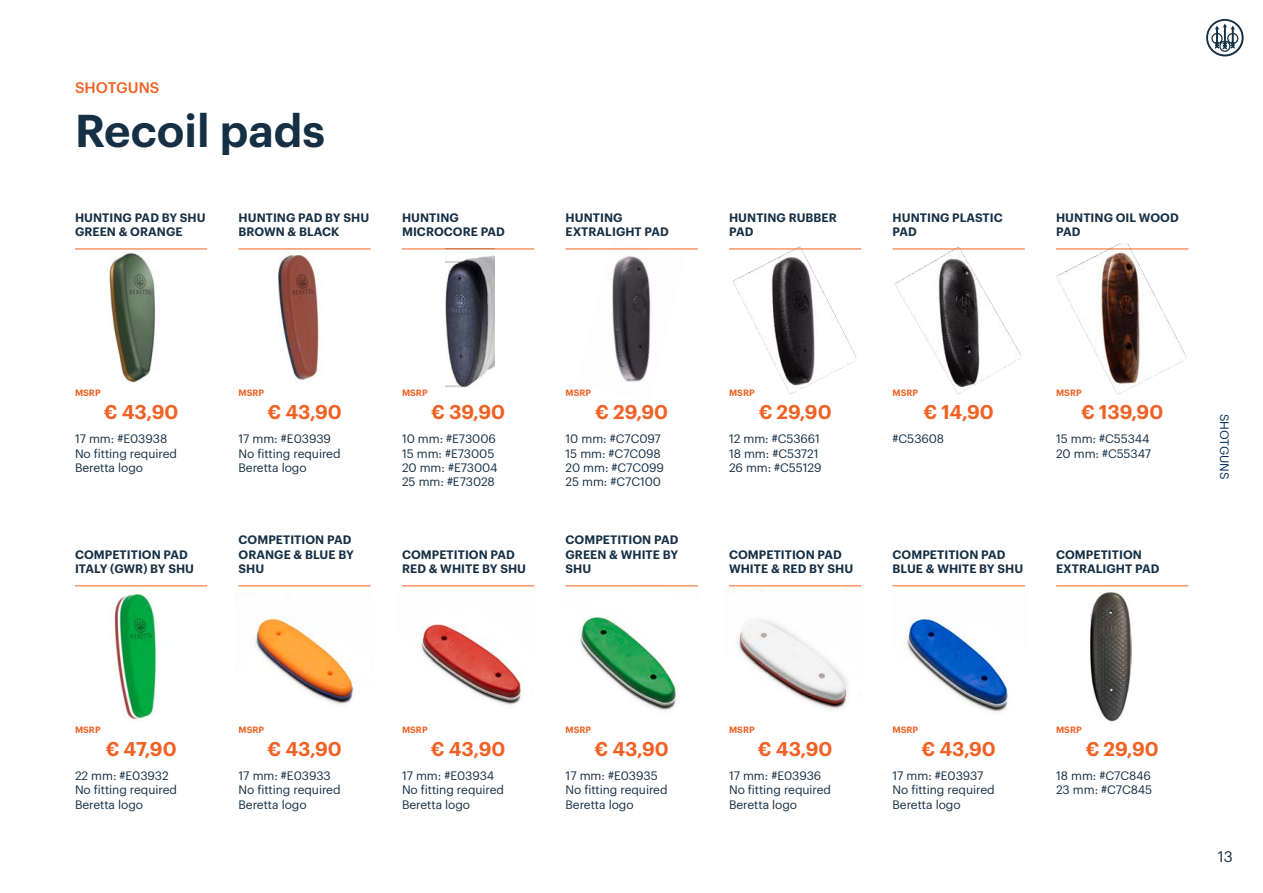
<style>
.page{position:relative;width:1263px;height:893px;background:#fff}
.page>*{position:absolute;margin:0;border:0;box-sizing:border-box;transform-origin:0 0}
.Chapter_opening{font:600 45px "Graphik";color:#152f44}
.t1{font:600 19.5px "Graphik";color:#f06123}
.Chapter_opening-2{font:500 15px "Graphik";letter-spacing:.005em;color:#f06123}
.t2{font:15px "Graphik";color:#152f44}
.t3{font:12px "Graphik";letter-spacing:-.005em;color:#152f44}
.t4{font:600 12px/14.4px "Graphik";letter-spacing:.005em;color:#152f44}
.t5{font:12px "Graphik";color:#002954}
.t6{font:600 9px "Graphik";color:#f06123}
</style>
<div class="page">
<svg style="left:1206px;top:19px;width:37px;height:37px"></svg>
<img style="left:1090px;top:591px;width:42px;height:130px">
<img style="left:1056px;top:243px;width:131px;height:152px">
<img style="left:894px;top:246px;width:129px;height:149px">
<img style="left:732px;top:247px;width:126px;height:147px">
<img style="left:577px;top:248px;width:108px;height:134px">
<img style="left:445px;top:248px;width:50px;height:140px">
<img style="left:903px;top:614px;width:105px;height:98px">
<img style="left:565px;top:586px;width:133px;height:125px">
<img style="left:735px;top:619px;width:127px;height:91px">
<img style="left:420px;top:624px;width:104px;height:82px">
<img style="left:255px;top:616px;width:104px;height:89px">
<img style="left:75px;top:248px;width:130px;height:135px">
<img style="left:238px;top:248px;width:125px;height:132px">
<img style="left:114px;top:594px;width:43px;height:126px">
<hr style="left:75px;top:249px;width:132px;height:1px;background:#f06123">
<hr style="left:238px;top:249px;width:133px;height:1px;background:#f06123">
<hr style="left:402px;top:249px;width:132px;height:1px;background:#f06123">
<hr style="left:565px;top:249px;width:133px;height:1px;background:#f06123">
<hr style="left:729px;top:249px;width:132px;height:1px;background:#f06123">
<hr style="left:892px;top:249px;width:133px;height:1px;background:#f06123">
<hr style="left:1056px;top:249px;width:132px;height:1px;background:#f06123">
<hr style="left:75px;top:585px;width:132px;height:1px;background:#f06123">
<hr style="left:238px;top:585px;width:133px;height:1px;background:#f06123">
<hr style="left:402px;top:585px;width:132px;height:1px;background:#f06123">
<hr style="left:565px;top:585px;width:133px;height:1px;background:#f06123">
<hr style="left:729px;top:585px;width:132px;height:1px;background:#f06123">
<hr style="left:892px;top:585px;width:133px;height:1px;background:#f06123">
<hr style="left:1056px;top:585px;width:132px;height:1px;background:#f06123">
<p class="Chapter_opening-2" style="left:75px;top:76px;width:86px">SHOTGUNS</p>
<p class="Chapter_opening" style="left:75px;top:96px;width:251px">Recoil pads</p>
<p class="t4" style="left:75px;top:209px;width:132px">HUNTING PAD BY SHU</p>
<p class="t4" style="left:75px;top:224px;width:109px">GREEN &amp; ORANGE</p>
<p class="t4" style="left:239px;top:209px;width:132px">HUNTING PAD BY SHU</p>
<p class="t4" style="left:239px;top:224px;width:102px">BROWN &amp; BLACK</p>
<p class="t4" style="left:402px;top:209px;width:104px">HUNTING<br>MICROCORE PAD</p>
<p class="t4" style="left:565px;top:209px;width:105px">HUNTING<br>EXTRALIGHT PAD</p>
<p class="t4" style="left:729px;top:209px;width:109px">HUNTING RUBBER</p>
<p class="t4" style="left:729px;top:224px;width:26px">PAD</p>
<p class="t4" style="left:892px;top:209px;width:112px">HUNTING PLASTIC</p>
<p class="t4" style="left:892px;top:224px;width:26px">PAD</p>
<p class="t4" style="left:1056px;top:209px;width:124px">HUNTING OIL WOOD</p>
<p class="t4" style="left:1056px;top:224px;width:26px">PAD</p>
<p class="t6" style="left:75px;top:386px;width:27px">MSRP</p>
<p class="t6" style="left:239px;top:386px;width:27px">MSRP</p>
<p class="t6" style="left:402px;top:386px;width:27px">MSRP</p>
<p class="t6" style="left:565px;top:386px;width:27px">MSRP</p>
<p class="t6" style="left:729px;top:386px;width:27px">MSRP</p>
<p class="t6" style="left:892px;top:386px;width:27px">MSRP</p>
<p class="t6" style="left:1056px;top:386px;width:27px">MSRP</p>
<p class="t1" style="left:104px;top:397px;width:76px">€ 43,90</p>
<p class="t3" style="left:75px;top:430px;width:94px">17 mm: #E03938</p>
<p class="t3" style="left:75px;top:444px;width:104px">No fitting required</p>
<p class="t3" style="left:75px;top:459px;width:70px">Beretta logo</p>
<p class="t1" style="left:267px;top:397px;width:76px">€ 43,90</p>
<p class="t3" style="left:238px;top:430px;width:94px">17 mm: #E03939</p>
<p class="t3" style="left:238px;top:444px;width:104px">No fitting required</p>
<p class="t3" style="left:238px;top:459px;width:70px">Beretta logo</p>
<p class="t1" style="left:431px;top:397px;width:75px">€ 39,90</p>
<p class="t3" style="left:402px;top:430px;width:95px">10 mm: #E73006</p>
<p class="t3" style="left:402px;top:444px;width:94px">15 mm: #E73005</p>
<p class="t3" style="left:402px;top:459px;width:97px">20 mm: #E73004</p>
<p class="t3" style="left:402px;top:473px;width:94px">25 mm: #E73028</p>
<p class="t1" style="left:595px;top:397px;width:74px">€ 29,90</p>
<p class="t3" style="left:565px;top:430px;width:97px">10 mm: #C7C097</p>
<p class="t3" style="left:565px;top:444px;width:97px">15 mm: #C7C098</p>
<p class="t3" style="left:565px;top:459px;width:100px">20 mm: #C7C099</p>
<p class="t3" style="left:565px;top:473px;width:97px">25 mm: #C7C100</p>
<p class="t1" style="left:759px;top:397px;width:74px">€ 29,90</p>
<p class="t3" style="left:729px;top:430px;width:92px">12 mm: #C53661</p>
<p class="t3" style="left:729px;top:444px;width:91px">18 mm: #C53721</p>
<p class="t3" style="left:729px;top:459px;width:94px">26 mm: #C55129</p>
<p class="t1" style="left:923px;top:397px;width:72px">€ 14,90</p>
<p class="t3" style="left:892px;top:430px;width:53px">#C53608</p>
<p class="t1" style="left:1081px;top:397px;width:84px">€ 139,90</p>
<p class="t3" style="left:1056px;top:430px;width:95px">15 mm: #C55344</p>
<p class="t3" style="left:1056px;top:444px;width:97px">20 mm: #C55347</p>
<p class="t5" style="left:1233px;top:414px;width:67px;rotate:90deg">SHOTGUNS</p>
<p class="t4" style="left:75px;top:546px;width:114px">COMPETITION PAD</p>
<p class="t4" style="left:75px;top:561px;width:121px">ITALY (GWR) BY SHU</p>
<p class="t4" style="left:239px;top:532px;width:114px">COMPETITION PAD</p>
<p class="t4" style="left:239px;top:546px;width:117px">ORANGE &amp; BLUE BY<br>SHU</p>
<p class="t4" style="left:402px;top:546px;width:114px">COMPETITION PAD</p>
<p class="t4" style="left:402px;top:561px;width:126px">RED &amp; WHITE BY SHU</p>
<p class="t4" style="left:565px;top:532px;width:114px">COMPETITION PAD</p>
<p class="t4" style="left:565px;top:546px;width:114px">GREEN &amp; WHITE BY<br>SHU</p>
<p class="t4" style="left:729px;top:546px;width:114px">COMPETITION PAD</p>
<p class="t4" style="left:729px;top:561px;width:126px">WHITE &amp; RED BY SHU</p>
<p class="t4" style="left:892px;top:546px;width:114px">COMPETITION PAD</p>
<p class="t4" style="left:892px;top:561px;width:132px">BLUE &amp; WHITE BY SHU</p>
<p class="t4" style="left:1056px;top:546px;width:87px">COMPETITION</p>
<p class="t4" style="left:1056px;top:561px;width:105px">EXTRALIGHT PAD</p>
<p class="t6" style="left:75px;top:722px;width:27px">MSRP</p>
<p class="t1" style="left:106px;top:734px;width:72px">€ 47,90</p>
<p class="t3" style="left:75px;top:767px;width:95px">22 mm: #E03932</p>
<p class="t3" style="left:75px;top:781px;width:104px">No fitting required</p>
<p class="t3" style="left:75px;top:795px;width:70px">Beretta logo</p>
<p class="t6" style="left:239px;top:722px;width:27px">MSRP</p>
<p class="t1" style="left:267px;top:734px;width:76px">€ 43,90</p>
<p class="t3" style="left:239px;top:767px;width:94px">17 mm: #E03933</p>
<p class="t3" style="left:238px;top:781px;width:104px">No fitting required</p>
<p class="t3" style="left:238px;top:795px;width:70px">Beretta logo</p>
<p class="t6" style="left:402px;top:722px;width:27px">MSRP</p>
<p class="t1" style="left:431px;top:734px;width:76px">€ 43,90</p>
<p class="t3" style="left:402px;top:767px;width:94px">17 mm: #E03934</p>
<p class="t3" style="left:402px;top:781px;width:104px">No fitting required</p>
<p class="t3" style="left:402px;top:795px;width:70px">Beretta logo</p>
<p class="t6" style="left:565px;top:722px;width:27px">MSRP</p>
<p class="t1" style="left:594px;top:734px;width:76px">€ 43,90</p>
<p class="t3" style="left:565px;top:767px;width:94px">17 mm: #E03935</p>
<p class="t3" style="left:565px;top:781px;width:104px">No fitting required</p>
<p class="t3" style="left:565px;top:795px;width:70px">Beretta logo</p>
<p class="t6" style="left:729px;top:722px;width:27px">MSRP</p>
<p class="t1" style="left:758px;top:734px;width:76px">€ 43,90</p>
<p class="t3" style="left:729px;top:767px;width:94px">17 mm: #E03936</p>
<p class="t3" style="left:729px;top:781px;width:104px">No fitting required</p>
<p class="t3" style="left:729px;top:795px;width:70px">Beretta logo</p>
<p class="t6" style="left:892px;top:722px;width:27px">MSRP</p>
<p class="t1" style="left:921px;top:734px;width:76px">€ 43,90</p>
<p class="t3" style="left:892px;top:767px;width:92px">17 mm: #E03937</p>
<p class="t3" style="left:892px;top:781px;width:104px">No fitting required</p>
<p class="t3" style="left:892px;top:795px;width:70px">Beretta logo</p>
<p class="t6" style="left:1056px;top:722px;width:27px">MSRP</p>
<p class="t1" style="left:1086px;top:734px;width:74px">€ 29,90</p>
<p class="t3" style="left:1056px;top:767px;width:96px">18 mm: #C7C846</p>
<p class="t3" style="left:1056px;top:781px;width:98px">23 mm: #C7C845</p>
<p class="t2" style="left:1218px;top:845px;width:17px">13</p>
</div>
